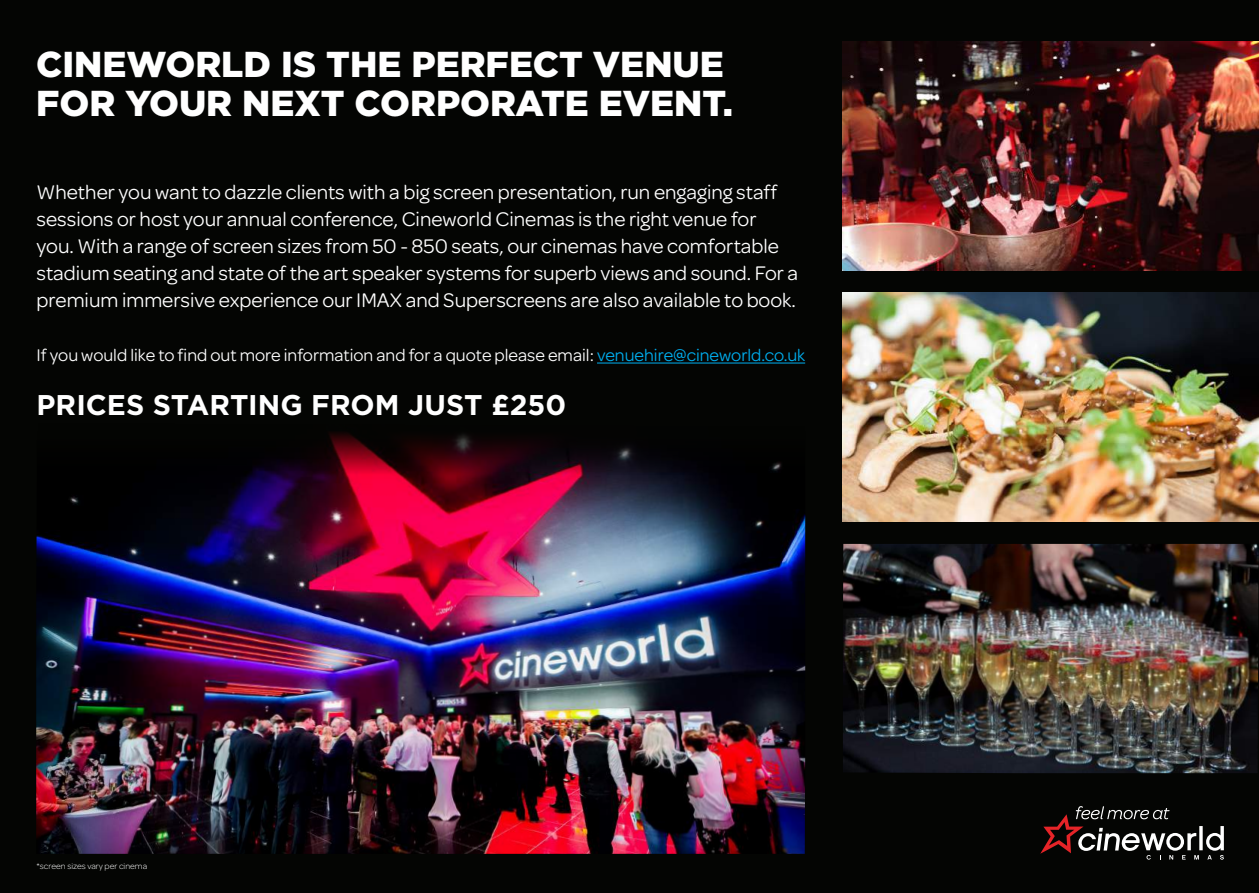
<style>
.page{position:relative;width:1259px;height:893px;background:#040503}
.page>*{position:absolute;margin:0;border:0;box-sizing:border-box;transform-origin:0 0}
.t1{font:900 36px/39px "Gotham";color:#fff}
.t2{font:700 28.5px "Gotham";color:#fff}
.t3{font:21px/27px "Omnes";color:#fff}
.t4{font:18px "Omnes";color:#fff}
.t5{font:300 9px "Omnes";color:#fff}
.s1{color:#00aeef}
</style>
<div class="page">
<img style="left:36px;top:432px;width:769px;height:422px">
<hr style="left:597px;top:363px;width:208px;height:1px;background:#00aeef">
<svg style="left:1040px;top:806px;width:183px;height:54px"></svg>
<img style="left:843px;top:41px;width:416px;height:229px">
<img style="left:843px;top:292px;width:416px;height:230px">
<img style="left:843px;top:544px;width:415px;height:229px">
<h1 class="t1" style="left:36px;top:44px;width:698px">CINEWORLD IS THE PERFECT VENUE<br>FOR YOUR NEXT CORPORATE EVENT.</h1>
<p class="t3" style="left:37px;top:178px;width:763px">Whether you want to dazzle clients with a big screen presentation, run engaging staff sessions or host your annual conference, Cineworld Cinemas is the right venue for you. With a range of screen sizes from 50 - 850 seats, our cinemas have comfortable stadium seating and state of the art speaker systems for superb views and sound. For a premium immersive experience our IMAX and Superscreens are also available to book.</p>
<p class="t4" style="left:37px;top:345px;width:770px">If you would like to find out more information and for a quote please email: <span class="s1">venuehire@cineworld.co.uk</span></p>
<h2 class="t2" style="left:37px;top:386px;width:531px">PRICES STARTING FROM JUST £250</h2>
<p class="t5" style="left:37px;top:860px;width:112px">*screen sizes vary per cinema</p>
</div>
